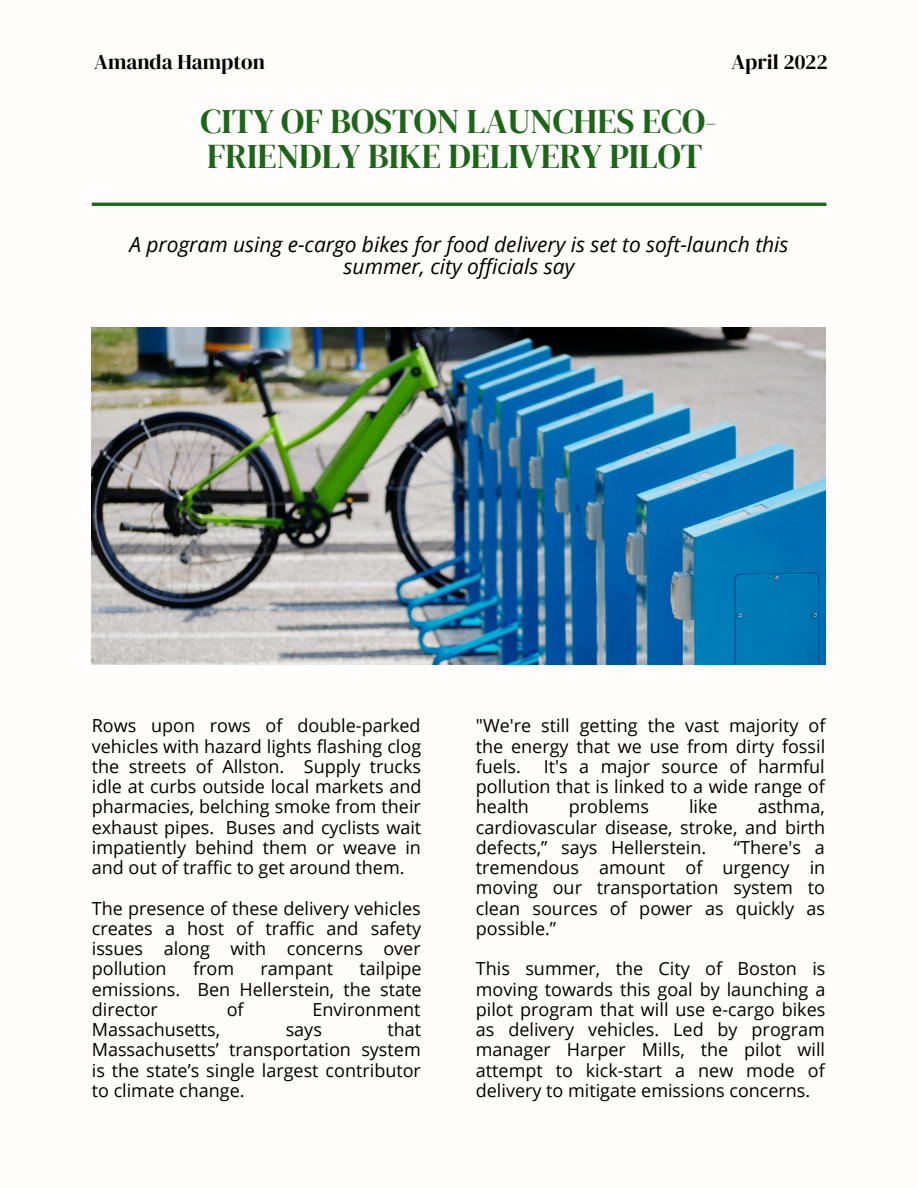
<style>
.page{position:relative;width:918px;height:1188px;background:#fffdfb}
.page>*{position:absolute;margin:0;border:0;box-sizing:border-box;transform-origin:0 0}
.t1{font:34.5px/34.8px "DM Serif Display";color:#1c6618}
.t2{font:21.15px "DM Serif Display";color:#000}
.t3{font:italic 21px/22.5px "Open Sans";color:#000;text-align:center}
.t4{font:18px/20.2px "Open Sans";color:#000;text-align:justify}
</style>
<div class="page">
<hr style="left:92px;top:203px;width:734px;height:3px;background:#1c6618">
<img style="left:91px;top:327px;width:735px;height:338px">
<p class="t2" style="left:94px;top:47px;width:172px">Amanda Hampton</p>
<p class="t2" style="left:732px;top:47px;width:98px">April 2022</p>
<h1 class="t1" style="left:201px;top:104px;width:518px">CITY OF BOSTON LAUNCHES ECO-<br>FRIENDLY BIKE DELIVERY PILOT</h1>
<p class="t3" style="left:129px;top:233px;width:661px">A program using e-cargo bikes for food delivery is set to soft-launch this summer, city officials say</p>
<p class="t4" style="left:92px;top:715px;width:331px">Rows upon rows of double-parked vehicles with hazard lights flashing clog the streets of Allston. Supply trucks idle at curbs outside local markets and pharmacies, belching smoke from their exhaust pipes. Buses and cyclists wait impatiently behind them or weave in and out of traffic to get around them.</p>
<p class="t4" style="left:92px;top:898px;width:331px">The presence of these delivery vehicles creates a host of traffic and safety issues along with concerns over pollution</p>
<p class="t4" style="left:193px;top:958px;width:43px">from</p>
<p class="t4" style="left:261px;top:958px;width:74px">rampant</p>
<p class="t4" style="left:92px;top:958px;width:331px;text-indent:268px">tailpipe emissions. Ben Hellerstein, the state director</p>
<p class="t4" style="left:227px;top:999px;width:18px">of</p>
<p class="t4" style="left:313px;top:999px;width:110px">Environment</p>
<p class="t4" style="left:92px;top:1019px;width:331px;text-indent:296px">that Massachusetts’ transportation system is the state’s single largest contributor to climate change.</p>
<p class="t4" style="left:92px;top:1019px;width:130px">Massachusetts,</p>
<p class="t4" style="left:286px;top:1019px;width:38px">says</p>
<p class="t4" style="left:476px;top:715px;width:351px">"We're still getting the vast majority of the energy that we use from dirty fossil fuels.</p>
<p class="t4" style="left:476px;top:756px;width:350px;text-indent:68px">It's a major source of harmful pollution that is linked to a wide range of health</p>
<p class="t4" style="left:476px;top:796px;width:351px;text-indent:282px">asthma, cardiovascular disease, stroke, and birth defects,” says Hellerstein.</p>
<p class="t4" style="left:569px;top:796px;width:82px">problems</p>
<p class="t4" style="left:689px;top:796px;width:30px">like</p>
<p class="t4" style="left:476px;top:837px;width:351px;text-indent:258px">“There's a tremendous amount of urgency in moving our transportation system to clean sources of power as quickly as possible.”</p>
<p class="t4" style="left:476px;top:958px;width:351px">This summer, the City of Boston is moving towards this goal by launching a pilot program that will use e-cargo bikes as delivery vehicles. Led by program manager Harper Mills, the pilot will attempt to kick-start a new mode of delivery to mitigate emissions concerns.</p>
</div>
